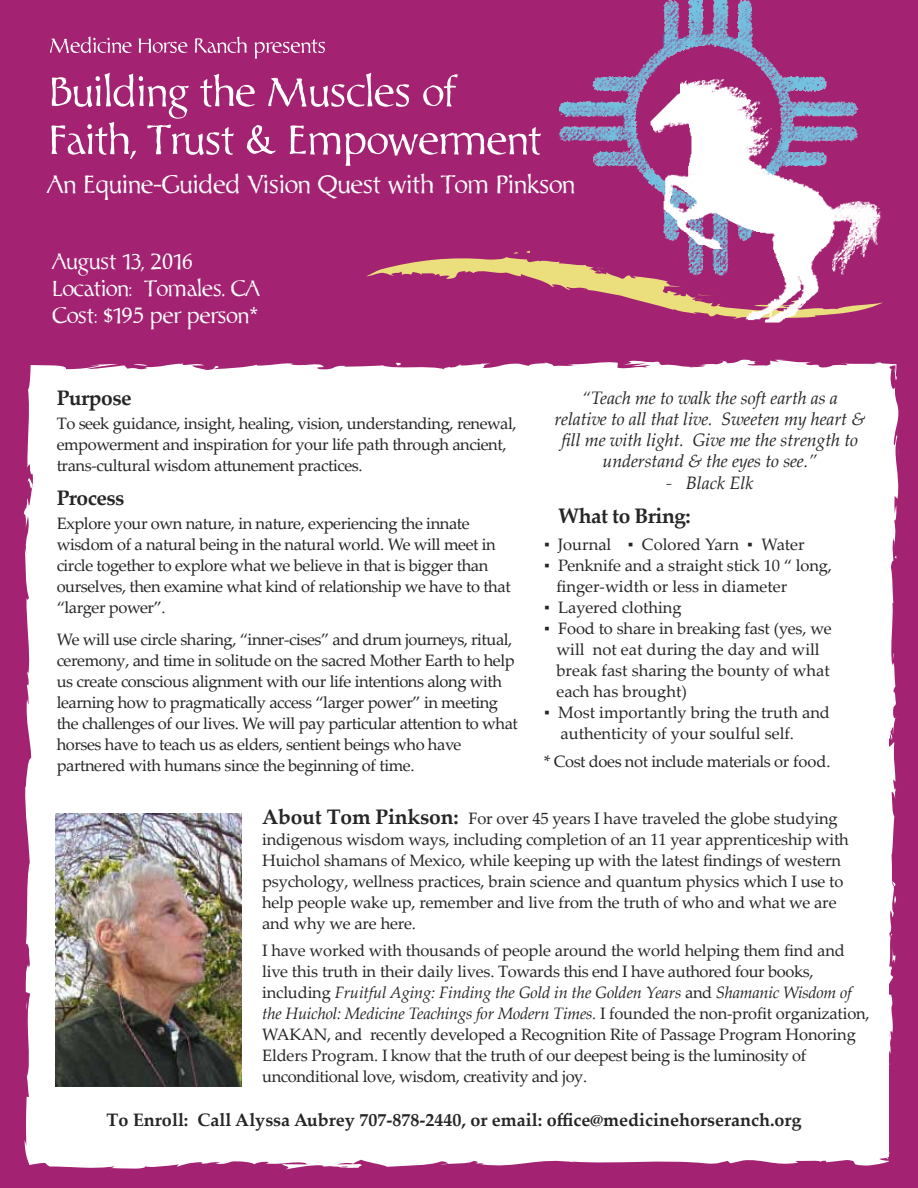
<style>
.page{position:relative;width:918px;height:1188px;background:#a32372}
.page>*{position:absolute;margin:0;border:0;box-sizing:border-box;transform-origin:0 0}
.t1{font:500 25.5px "Plato";color:#fff}
.t2{font:500 22.5px/27px "Plato";color:#fff}
.t3{font:700 21px "Palatino Linotype";letter-spacing:-.025em;color:#272525}
.t4{font:italic 18px/21px "Palatino Linotype";letter-spacing:-.01em;color:#272525;text-align:center}
.t5{font:700 18px "Palatino Linotype";color:#272525}
.t6{font:16.5px/21px "Palatino Linotype";letter-spacing:-.025em;color:#272525}
.t7{font:16.5px/21px "Palatino Linotype";color:#272525}
.s1{font-weight:700;font-size:21px}
.s2{font-style:italic}
</style>
<div class="page">
<svg style="left:51px;top:73px;width:490px;height:93px"></svg>
<svg style="left:366px;top:250px;width:176px;height:31px"></svg>
<img style="left:542px;top:0;width:341px;height:323px">
<svg style="left:50px;top:36px;width:82px;height:17px"></svg>
<svg style="left:138px;top:38px;width:50px;height:15px"></svg>
<svg style="left:195px;top:37px;width:52px;height:16px"></svg>
<svg style="left:255px;top:39px;width:70px;height:20px"></svg>
<div style="left:24px;top:359px;width:875px;height:811px;background:#fff"></div>
<svg style="left:892px;top:653px;width:2px;height:12px"></svg>
<svg style="left:448px;top:383px;width:14px;height:2px"></svg>
<svg style="left:884px;top:383px;width:1px;height:16px"></svg>
<svg style="left:881px;top:1102px;width:8px;height:57px"></svg>
<svg style="left:881px;top:1023px;width:3px;height:19px"></svg>
<svg style="left:892px;top:944px;width:5px;height:23px"></svg>
<svg style="left:894px;top:894px;width:2px;height:14px"></svg>
<svg style="left:894px;top:552px;width:2px;height:6px"></svg>
<svg style="left:882px;top:492px;width:2px;height:9px"></svg>
<svg style="left:396px;top:362px;width:7px;height:4px"></svg>
<svg style="left:133px;top:363px;width:14px;height:3px"></svg>
<img style="left:56px;top:813px;width:185px;height:273px">
<h1 class="t1" style="left:48px;top:169px;width:529px">An Equine-Guided Vision Quest with Tom Pinkson</h1>
<h2 class="t2" style="left:52px;top:249px;width:209px">August 13, 2016<br>Location: Tomales. CA<br>Cost: $195 per person*</h2>
<p class="t3" style="left:57px;top:383px;width:76px">Purpose</p>
<p class="t6" style="left:57px;top:412px;width:461px">To seek guidance, insight, healing, vision, understanding, renewal, empowerment and inspiration for your life path through ancient, trans-cultural wisdom attunement practices.</p>
<p class="t3" style="left:57px;top:483px;width:69px">Process</p>
<p class="t6" style="left:57px;top:512px;width:456px">Explore your own nature, in nature, experiencing the innate wisdom of a natural being in the natural world. We will meet in circle together to explore what we believe in that is bigger than ourselves, then examine what kind of relationship we have to that “larger power”.</p>
<p class="t6" style="left:57px;top:628px;width:463px">We will use circle sharing, “inner-cises” and drum journeys, ritual, ceremony, and time in solitude on the sacred Mother Earth to help us create conscious alignment with our life intentions along with learning how to pragmatically access “larger power” in meeting the challenges of our lives. We will pay particular attention to what horses have to teach us as elders, sentient beings who have partnered with humans since the beginning of time.</p>
<p class="t4" style="left:554px;top:387px;width:312px">“Teach me to walk the soft earth as a relative to all that live. Sweeten my heart &amp; fill me with light. Give me the strength to understand &amp; the eyes to see.”</p>
<p class="t4" style="left:666px;top:472px;width:89px">- Black Elk</p>
<p class="t3" style="left:558px;top:501px;width:134px">What to Bring:</p>
<p class="t7" style="left:544px;top:533px;width:262px">▪ Journal ▪ Colored Yarn ▪ Water</p>
<p class="t6" style="left:556px;top:554px;width:277px;text-indent:-12px">▪ Penknife and a straight stick 10 “ long, finger-width or less in diameter</p>
<p class="t7" style="left:544px;top:596px;width:139px">▪ Layered clothing</p>
<p class="t7" style="left:556px;top:617px;width:277px;text-indent:-12px">▪ Food to share in breaking fast (yes, we will not eat during the day and will break fast sharing the bounty of what each has brought)</p>
<p class="t7" style="left:561px;top:701px;width:271px;text-indent:-16px">▪ Most importantly bring the truth and authenticity of your soulful self.</p>
<p class="t6" style="left:544px;top:751px;width:288px">* Cost does not include materials or food.</p>
<p class="t6" style="left:262px;top:807px;width:588px"><span class="s1">About Tom Pinkson:</span> For over 45 years I have traveled the globe studying indigenous wisdom ways, including completion of an 11 year apprenticeship with Huichol shamans of Mexico, while keeping up with the latest findings of western psychology, wellness practices, brain science and quantum physics which I use to help people wake up, remember and live from the truth of who and what we are and why we are here.</p>
<p class="t6" style="left:262px;top:939px;width:609px">I have worked with thousands of people around the world helping them find and live this truth in their daily lives. Towards this end I have authored four books, including <span class="s2">Fruitful Aging: Finding the Gold in the Golden Years</span> and <span class="s2">Shamanic Wisdom of the Huichol: Medicine Teachings for Modern Times.</span> I founded the non-profit organization, WAKAN, and recently developed a Recognition Rite of Passage Program Honoring Elders Program. I know that the truth of our deepest being is the luminosity of unconditional love, wisdom, creativity and joy.</p>
<p class="t5" style="left:107px;top:1107px;width:696px">To Enroll: Call Alyssa Aubrey 707-878-2440, or email: office@medicinehorseranch.org</p>
</div>
